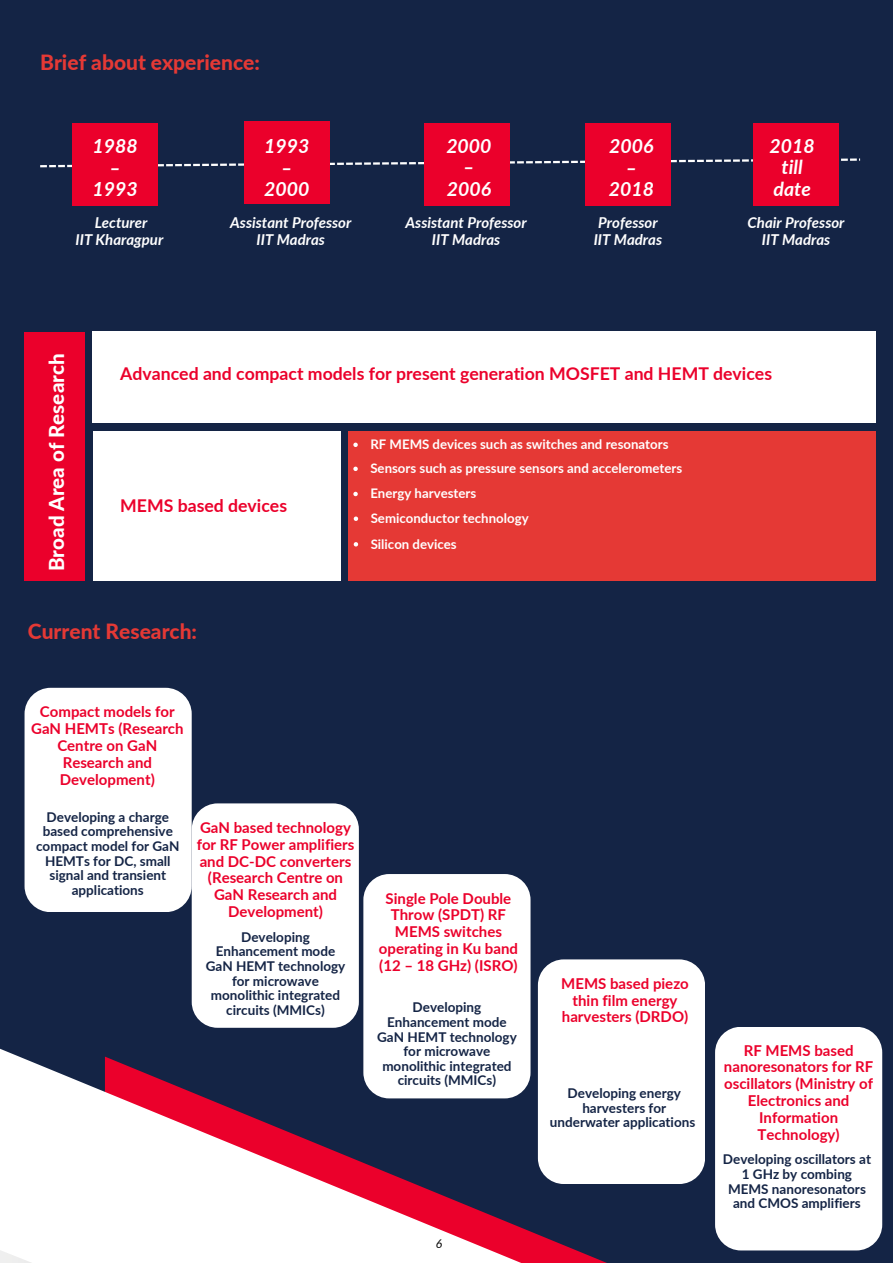
<style>
.page{position:relative;width:893px;height:1264px;background:#fff}
.page>*{position:absolute;margin:0;border:0;box-sizing:border-box;transform-origin:0 0}
.t1{font:800 21px "Lato";color:#e53935}
.t2{font:800 20.55px "Lato";color:#fff}
.t3{font:italic 700 19.5px/21.3px "Lato";color:#fff;text-align:center}
.t4{font:700 17.7px "Lato";color:#eb002b}
.t5{font:700 15px/16.8px "Lato";color:#eb002b;text-align:center}
.t6{font:italic 700 15px "Lato";color:#fff}
.t7{font:700 13.5px/14.5px "Lato";color:#142445;text-align:center}
.t8{font:700 13.2px "Lato";color:#fff}
.t9{font:italic 12px "Lato";color:#000}
</style>
<div class="page">
<div style="left:0;top:0;width:892px;height:1262px;background:#142445"></div>
<svg style="left:40px;top:158px;width:820px;height:9px"></svg>
<div style="left:72px;top:123px;width:86px;height:83px;background:#eb002b"></div>
<div style="left:244px;top:122px;width:86px;height:82px;background:#eb002b"></div>
<div style="left:424px;top:123px;width:85px;height:83px;background:#eb002b"></div>
<div style="left:585px;top:123px;width:85px;height:83px;background:#eb002b"></div>
<div style="left:753px;top:123px;width:85px;height:83px;background:#eb002b"></div>
<div style="left:25px;top:332px;width:60px;height:248px;background:#eb002b"></div>
<div style="left:93px;top:332px;width:782px;height:91px;background:#fff"></div>
<div style="left:348px;top:431px;width:527px;height:149px;background:#e53935"></div>
<div style="left:93px;top:431px;width:247px;height:149px;background:#fff"></div>
<svg style="left:0;top:959px;width:883px;height:303px"></svg>
<svg style="left:0;top:1163px;width:558px;height:99px;background:#dcbcc6"></svg>
<div style="left:25px;top:687px;width:167px;height:225px;background:#fff;border-radius:26px"></div>
<svg style="left:353px;top:442px;width:5px;height:5px"></svg>
<svg style="left:353px;top:466px;width:5px;height:5px"></svg>
<svg style="left:353px;top:492px;width:5px;height:4px"></svg>
<svg style="left:354px;top:516px;width:4px;height:5px"></svg>
<svg style="left:354px;top:542px;width:4px;height:4px"></svg>
<div style="left:192px;top:803px;width:167px;height:224px;background:#fff;border-radius:26px"></div>
<div style="left:363px;top:874px;width:167px;height:224px;background:#fff;border-radius:26px"></div>
<div style="left:538px;top:959px;width:167px;height:224px;background:#fff;border-radius:26px"></div>
<div style="left:715px;top:1026px;width:167px;height:224px;background:#fff;border-radius:26px"></div>
<p class="t1" style="left:40px;top:49px;width:221px">Brief about experience:</p>
<p class="t3" style="left:93px;top:135px;width:47px">1988 –<br>1993</p>
<p class="t6" style="left:95px;top:213px;width:54px">Lecturer</p>
<p class="t6" style="left:76px;top:230px;width:89px">IIT Kharagpur</p>
<p class="t3" style="left:264px;top:135px;width:47px">1993 –<br>2000</p>
<p class="t6" style="left:230px;top:213px;width:123px">Assistant Professor</p>
<p class="t6" style="left:256px;top:230px;width:70px">IIT Madras</p>
<p class="t3" style="left:446px;top:135px;width:47px">2000 –<br>2006</p>
<p class="t6" style="left:405px;top:213px;width:123px">Assistant Professor</p>
<p class="t6" style="left:432px;top:230px;width:70px">IIT Madras</p>
<p class="t3" style="left:609px;top:135px;width:47px">2006 –<br>2018</p>
<p class="t6" style="left:598px;top:213px;width:61px">Professor</p>
<p class="t6" style="left:593px;top:230px;width:70px">IIT Madras</p>
<p class="t3" style="left:769px;top:135px;width:47px">2018 till date</p>
<p class="t6" style="left:747px;top:213px;width:98px">Chair Professor</p>
<p class="t6" style="left:761px;top:230px;width:70px">IIT Madras</p>
<p class="t2" style="left:44px;top:571px;width:219px;rotate:-90deg">Broad Area of Research</p>
<p class="t4" style="left:120px;top:362px;width:653px">Advanced and compact models for present generation MOSFET and HEMT devices</p>
<p class="t8" style="left:370px;top:436px;width:300px">RF MEMS devices such as switches and resonators</p>
<p class="t8" style="left:370px;top:460px;width:313px">Sensors such as pressure sensors and accelerometers</p>
<p class="t8" style="left:370px;top:485px;width:107px">Energy harvesters</p>
<p class="t8" style="left:370px;top:510px;width:159px">Semiconductor technology</p>
<p class="t8" style="left:370px;top:535px;width:88px">Silicon devices</p>
<p class="t4" style="left:120px;top:494px;width:168px">MEMS based devices</p>
<p class="t1" style="left:28px;top:618px;width:171px">Current Research:</p>
<p class="t5" style="left:31px;top:703px;width:154px">Compact models for<br>GaN HEMTs (Research<br>Centre on GaN<br>Research and<br>Development)</p>
<p class="t7" style="left:36px;top:809px;width:145px">Developing a charge based comprehensive compact model for GaN<br>HEMTs for DC, small signal and transient applications</p>
<p class="t5" style="left:197px;top:818px;width:159px">GaN based technology for RF Power amplifiers and DC-DC converters (Research Centre on<br>GaN Research and<br>Development)</p>
<p class="t7" style="left:206px;top:929px;width:141px">Developing<br>Enhancement mode<br>GaN HEMT technology for microwave monolithic integrated circuits (MMICs)</p>
<p class="t5" style="left:379px;top:889px;width:140px">Single Pole Double<br>Throw (SPDT) RF<br>MEMS switches operating in Ku band (12 – 18 GHz) (ISRO)</p>
<p class="t7" style="left:377px;top:999px;width:141px">Developing<br>Enhancement mode<br>GaN HEMT technology for microwave monolithic integrated circuits (MMICs)</p>
<p class="t9" style="left:435px;top:1235px;width:8px">6</p>
<p class="t5" style="left:561px;top:974px;width:129px">MEMS based piezo thin film energy harvesters (DRDO)</p>
<p class="t7" style="left:550px;top:1085px;width:147px">Developing energy harvesters for underwater applications</p>
<p class="t5" style="left:724px;top:1041px;width:151px">RF MEMS based nanoresonators for RF oscillators (Ministry of<br>Electronics and<br>Information<br>Technology)</p>
<p class="t7" style="left:722px;top:1151px;width:150px">Developing oscillators at<br>1 GHz by combing<br>MEMS nanoresonators and CMOS amplifiers</p>
</div>
